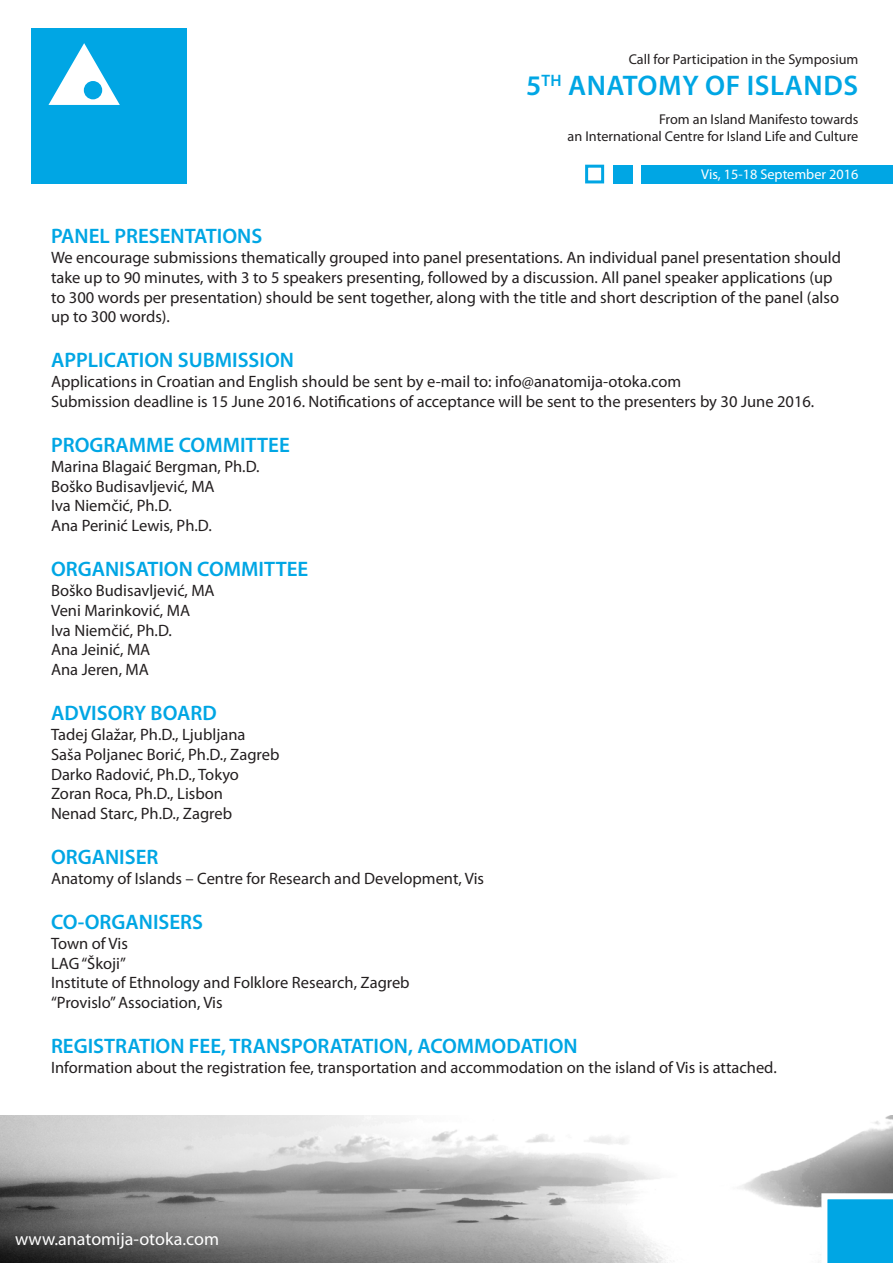
<style>
.page{position:relative;width:893px;height:1263px;background:#fff}
.page>*{position:absolute;margin:0;border:0;box-sizing:border-box;transform-origin:0 0}
.t1{font:600 28.5px "Myriad Pro";letter-spacing:.02em;color:#00a6e4}
.t2{font:600 21px "Myriad Pro";color:#00a6e4}
.t3{font:18px "Myriad Pro";color:#fff}
.t4{font:16.5px/19.8px "Myriad Pro";color:#231f20}
.t5{font:14.25px "Myriad Pro";color:#231f20}
.t6{font:14.25px "Myriad Pro";color:#fff}
</style>
<div class="page">
<div style="left:31px;top:28px;width:156px;height:155px;background:#00a6e4"></div>
<svg style="left:48px;top:43px;width:72px;height:62px"></svg>
<img style="left:0;top:1115px;width:893px;height:148px">
<svg style="left:821px;top:1193px;width:72px;height:70px;background:#2ab4e7"></svg>
<div style="left:614px;top:165px;width:19px;height:18px;background:#00a6e4"></div>
<div style="left:585px;top:165px;width:19px;height:18px;border:3px solid #00a6e4"></div>
<div style="left:641px;top:165px;width:252px;height:18px;background:#00a6e4"></div>
<p class="t5" style="left:629px;top:50px;width:231px">Call for Participation in the Symposium</p>
<p class="t1" style="left:526px;top:67px;width:333px">5<sup>TH</sup> ANATOMY OF ISLANDS</p>
<p class="t5" style="left:659px;top:110px;width:201px">From an Island Manifesto towards</p>
<p class="t5" style="left:568px;top:127px;width:292px">an International Centre for Island Life and Culture</p>
<p class="t6" style="left:701px;top:166px;width:159px">Vis, 15-18 September 2016</p>
<p class="t2" style="left:51px;top:223px;width:213px">PANEL PRESENTATIONS</p>
<p class="t4" style="left:51px;top:247px;width:792px">We encourage submissions thematically grouped into panel presentations. An individual panel presentation should take up to 90 minutes, with 3 to 5 speakers presenting, followed by a discussion. All panel speaker applications (up to 300 words per presentation) should be sent together, along with the title and short description of the panel (also up to 300 words).</p>
<p class="t2" style="left:51px;top:347px;width:244px">APPLICATION SUBMISSION</p>
<p class="t4" style="left:51px;top:371px;width:632px">Applications in Croatian and English should be sent by e-mail to: info@anatomija-otoka.com</p>
<p class="t4" style="left:51px;top:391px;width:765px">Submission deadline is 15 June 2016. Notifications of acceptance will be sent to the presenters by 30 June 2016.</p>
<p class="t2" style="left:51px;top:432px;width:240px">PROGRAMME COMMITTEE</p>
<p class="t4" style="left:51px;top:456px;width:210px">Marina Blagaić Bergman, Ph.D.</p>
<p class="t4" style="left:51px;top:476px;width:165px">Boško Budisavljević, MA</p>
<p class="t4" style="left:51px;top:496px;width:122px">Iva Niemčić, Ph.D.</p>
<p class="t4" style="left:51px;top:515px;width:162px">Ana Perinić Lewis, Ph.D.</p>
<p class="t2" style="left:51px;top:556px;width:259px">ORGANISATION COMMITTEE</p>
<p class="t4" style="left:51px;top:580px;width:165px">Boško Budisavljević, MA</p>
<p class="t4" style="left:51px;top:600px;width:141px">Veni Marinković, MA</p>
<p class="t4" style="left:51px;top:620px;width:122px">Iva Niemčić, Ph.D.</p>
<p class="t4" style="left:51px;top:640px;width:101px">Ana Jeinić, MA</p>
<p class="t4" style="left:51px;top:659px;width:99px">Ana Jeren, MA</p>
<p class="t2" style="left:51px;top:700px;width:167px">ADVISORY BOARD</p>
<p class="t4" style="left:51px;top:724px;width:196px">Tadej Glažar, Ph.D., Ljubljana</p>
<p class="t4" style="left:51px;top:744px;width:230px">Saša Poljanec Borić, Ph.D., Zagreb</p>
<p class="t4" style="left:51px;top:764px;width:189px">Darko Radović, Ph.D., Tokyo</p>
<p class="t4" style="left:51px;top:784px;width:173px">Zoran Roca, Ph.D., Lisbon</p>
<p class="t4" style="left:51px;top:803px;width:183px">Nenad Starc, Ph.D., Zagreb</p>
<p class="t2" style="left:51px;top:844px;width:109px">ORGANISER</p>
<p class="t4" style="left:51px;top:868px;width:435px">Anatomy of Islands – Centre for Research and Development, Vis</p>
<p class="t2" style="left:51px;top:909px;width:154px">CO-ORGANISERS</p>
<p class="t4" style="left:51px;top:933px;width:78px">Town of Vis</p>
<p class="t4" style="left:51px;top:953px;width:77px">LAG “Škoji”</p>
<p class="t4" style="left:51px;top:973px;width:360px">Institute of Ethnology and Folklore Research, Zagreb</p>
<p class="t4" style="left:51px;top:992px;width:173px">“Provislo” Association, Vis</p>
<p class="t2" style="left:51px;top:1033px;width:528px">REGISTRATION FEE, TRANSPORATATION, ACOMMODATION</p>
<p class="t4" style="left:51px;top:1057px;width:727px">Information about the registration fee, transportation and accommodation on the island of Vis is attached.</p>
<p class="t3" style="left:15px;top:1227px;width:205px">www.anatomija-otoka.com</p>
</div>
